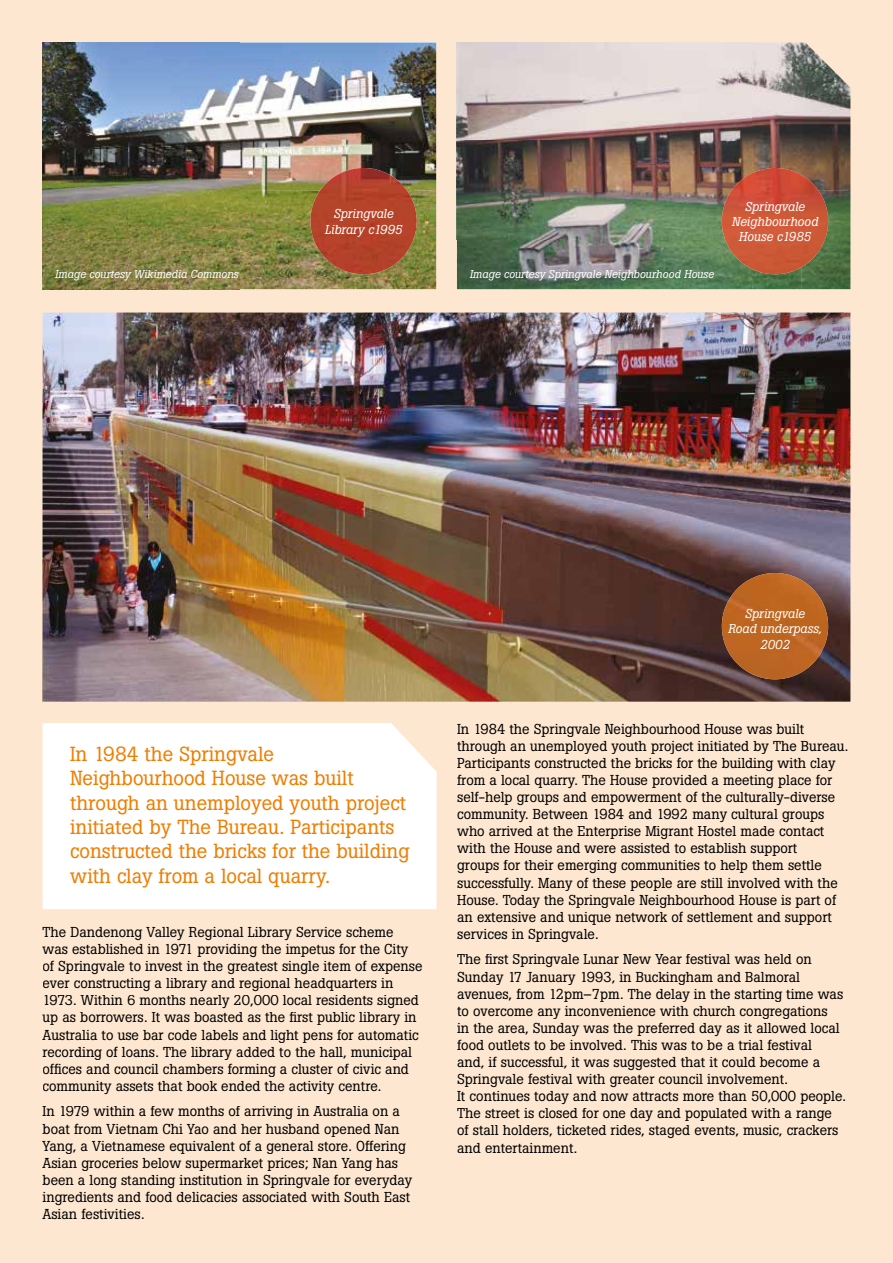
<style>
.page{position:relative;width:893px;height:1263px;background:#fee7d1}
.page>*{position:absolute;margin:0;border:0;box-sizing:border-box;transform-origin:0 0}
.t1{font:20.25px/24.3px "Boton";color:#ef7d00}
.t2{font:14.25px/17.1px "Boton";color:#000}
.t3{font:italic 12.75px/15.3px "Boton";color:#fff;text-align:center}
.t4{font:italic 11.25px "Boton";color:#fff}
</style>
<div class="page">
<div style="left:43px;top:723px;width:394px;height:186px;background:#fff"></div>
<img style="left:457px;top:43px;width:295px;height:246px">
<img style="left:752px;top:43px;width:98px;height:147px">
<img style="left:801px;top:190px;width:49px;height:99px">
<img style="left:752px;top:267px;width:49px;height:22px">
<img style="left:42px;top:43px;width:197px;height:246px">
<img style="left:239px;top:43px;width:197px;height:147px">
<img style="left:239px;top:190px;width:99px;height:99px">
<img style="left:387px;top:190px;width:49px;height:99px">
<img style="left:338px;top:268px;width:49px;height:21px">
<img style="left:722px;top:168px;width:106px;height:106px;border-radius:53px">
<img style="left:310px;top:168px;width:107px;height:106px;border-radius:53px">
<img style="left:43px;top:313px;width:807px;height:389px">
<img style="left:722px;top:573px;width:106px;height:106px;border-radius:53px">
<svg style="left:805px;top:42px;width:46px;height:46px"></svg>
<p class="t3" style="left:325px;top:206px;width:79px">Springvale<br>Library c1995</p>
<p class="t4" style="left:55px;top:267px;width:185px">Image courtesy Wikimedia Commons</p>
<p class="t4" style="left:470px;top:267px;width:246px">Image courtesy Springvale Neighbourhood House</p>
<p class="t3" style="left:732px;top:199px;width:88px">Springvale<br>Neighbourhood<br>House c1985</p>
<p class="t3" style="left:728px;top:606px;width:95px">Springvale<br>Road underpass,<br>2002</p>
<h1 class="t1" style="left:70px;top:742px;width:341px">In 1984 the Springvale Neighbourhood House was built through an unemployed youth project initiated by The Bureau. Participants constructed the bricks for the building with clay from a local quarry.</h1>
<p class="t2" style="left:43px;top:923px;width:381px">The Dandenong Valley Regional Library Service scheme was established in 1971 providing the impetus for the City of Springvale to invest in the greatest single item of expense ever constructing a library and regional headquarters in 1973. Within 6 months nearly 20,000 local residents signed up as borrowers. It was boasted as the first public library in Australia to use bar code labels and light pens for automatic recording of loans. The library added to the hall, municipal offices and council chambers forming a cluster of civic and community assets that book ended the activity centre.</p>
<p class="t2" style="left:43px;top:1103px;width:371px">In 1979 within a few months of arriving in Australia on a boat from Vietnam Chi Yao and her husband opened Nan Yang, a Vietnamese equivalent of a general store. Offering Asian groceries below supermarket prices; Nan Yang has been a long standing institution in Springvale for everyday ingredients and food delicacies associated with South East Asian festivities.</p>
<p class="t2" style="left:457px;top:720px;width:393px">In 1984 the Springvale Neighbourhood House was built through an unemployed youth project initiated by The Bureau.<br>Participants constructed the bricks for the building with clay from a local quarry. The House provided a meeting place for self-help groups and empowerment of the culturally-diverse community. Between 1984 and 1992 many cultural groups who arrived at the Enterprise Migrant Hostel made contact with the House and were assisted to establish support<br>groups for their emerging communities to help them settle successfully. Many of these people are still involved with the House. Today the Springvale Neighbourhood House is part of an extensive and unique network of settlement and support services in Springvale.</p>
<p class="t2" style="left:457px;top:951px;width:390px">The first Springvale Lunar New Year festival was held on Sunday 17 January 1993, in Buckingham and Balmoral avenues, from 12pm–7pm. The delay in the starting time was to overcome any inconvenience with church congregations<br>in the area, Sunday was the preferred day as it allowed local food outlets to be involved. This was to be a trial festival<br>and, if successful, it was suggested that it could become a Springvale festival with greater council involvement.<br>It continues today and now attracts more than 50,000 people.<br>The street is closed for one day and populated with a range of stall holders, ticketed rides, staged events, music, crackers and entertainment.</p>
</div>
